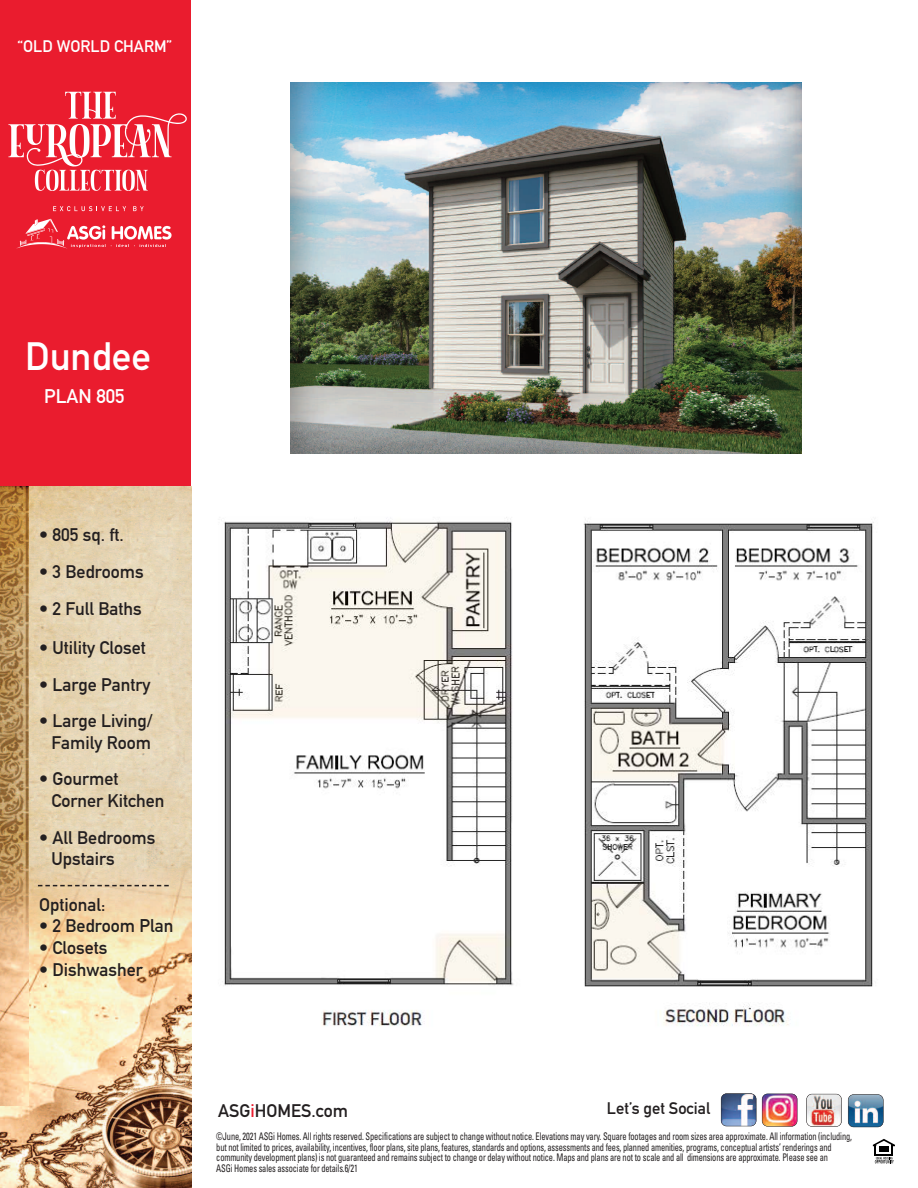
<style>
.page{position:relative;width:918px;height:1188px;background:#fff}
.page>*{position:absolute;margin:0;border:0;box-sizing:border-box;transform-origin:0 0}
.t1{font:700 39px "DIN Alternate";color:#fff}
.t2{font:700 19.5px "DIN Alternate";color:#fff}
.t3{font:700 18px/21.6px "DIN Alternate";color:#231f20;text-align:center}
.t4{font:700 18px/21.6px "DIN Alternate";color:#231f20}
.t5{font:700 16.5px "DIN Alternate";color:#fff}
.t6{font:700 16.5px "DIN Alternate";color:#231f20}
.t7{font:condensed 10.5px/10.5px "Univers";letter-spacing:-.015em;color:#231f20;scale:.8 1}
.s1{font-style:inherit}
.s2{color:#ea1c2e}
</style>
<div class="page">
<div style="left:0;top:0;width:191px;height:487px;background:#ea1c2e"></div>
<img style="left:0;top:486px;width:191px;height:702px">
<img style="left:0;top:486px;width:28px;height:619px">
<svg style="left:8px;top:92px;width:179px;height:99px"></svg>
<svg style="left:53px;top:206px;width:73px;height:5px"></svg>
<svg style="left:133px;top:206px;width:11px;height:5px"></svg>
<svg style="left:16px;top:219px;width:156px;height:30px"></svg>
<img style="left:290px;top:83px;width:512px;height:371px">
<svg style="left:873px;top:1139px;width:22px;height:24px"></svg>
<img style="left:848px;top:1094px;width:35px;height:33px;border-radius:6px">
<div style="left:848px;top:1094px;width:36px;height:33px;border:1px solid #231f20;border-radius:6px"></div>
<img style="left:762px;top:1094px;width:35px;height:32px;border-radius:6px">
<div style="left:762px;top:1094px;width:35px;height:33px;border:1px solid #231f20;border-radius:6px"></div>
<img style="left:806px;top:1094px;width:36px;height:33px;border-radius:6px">
<div style="left:806px;top:1094px;width:36px;height:33px;border:1px solid #231f20;border-radius:6px"></div>
<img style="left:721px;top:1094px;width:35px;height:32px;border-radius:6px">
<div style="left:721px;top:1093px;width:35px;height:33px;border:1px solid #231f20;border-radius:6px"></div>
<svg style="left:38px;top:885px;width:131px;height:1px"></svg>
<img style="left:222px;top:517px;width:652px;height:509px">
<h3 class="t5" style="left:18px;top:36px;width:156px">“OLD WORLD CHARM”</h3>
<h1 class="t1" style="left:25px;top:334px;width:127px">Dundee</h1>
<h2 class="t2" style="left:44px;top:385px;width:82px">PLAN 805</h2>
<h3 class="t3" style="left:39px;top:524px;width:86px">• 805 sq. ft.</h3>
<h3 class="t3" style="left:39px;top:561px;width:106px">• 3 Bedrooms</h3>
<h3 class="t3" style="left:39px;top:598px;width:104px">• 2 Full Baths</h3>
<h3 class="t3" style="left:39px;top:637px;width:108px">• Utility Closet</h3>
<h3 class="t3" style="left:39px;top:674px;width:113px">• Large Pantry</h3>
<h3 class="t3" style="left:39px;top:710px;width:115px">• Large Living/<br>Family Room</h3>
<h3 class="t4" style="left:52px;top:767px;width:114px;text-indent:-12px"><span class="s1">•</span> Gourmet<br>Corner <span class="s1">Kitchen</span></h3>
<h3 class="t3" style="left:52px;top:827px;width:105px;text-align:left;text-indent:-12px">• All Bedrooms<br>Upstairs</h3>
<h3 class="t3" style="left:39px;top:894px;width:68px">Optional:</h3>
<h3 class="t3" style="left:39px;top:915px;width:136px">• 2 Bedroom Plan</h3>
<h3 class="t3" style="left:39px;top:937px;width:70px">• Closets</h3>
<h3 class="t3" style="left:39px;top:959px;width:105px">• Dishwasher</h3>
<h3 class="t3" style="left:218px;top:1100px;width:131px">ASG<span class="s2">i</span>HOMES.com</h3>
<h3 class="t6" style="left:607px;top:1099px;width:105px">Let’s get Social</h3>
<p class="t7" style="left:216px;top:1132px;width:796px">©June, 2021 ASGi Homes. All rights reserved. Specifications are subject to change without notice. Elevations may vary. Square footages and room sizes area approximate. All information (including, but not limited to prices, availability, incentives, floor plans, site plans, features, standards and options, assessments and fees, planned amenities, programs, conceptual artists’ renderings and community development plans) is not guaranteed and remains subject to change or delay without notice. Maps and plans are not to scale and all dimensions are approximate. Please see an<br>ASGi Homes sales associate for details.6/21</p>
</div>
